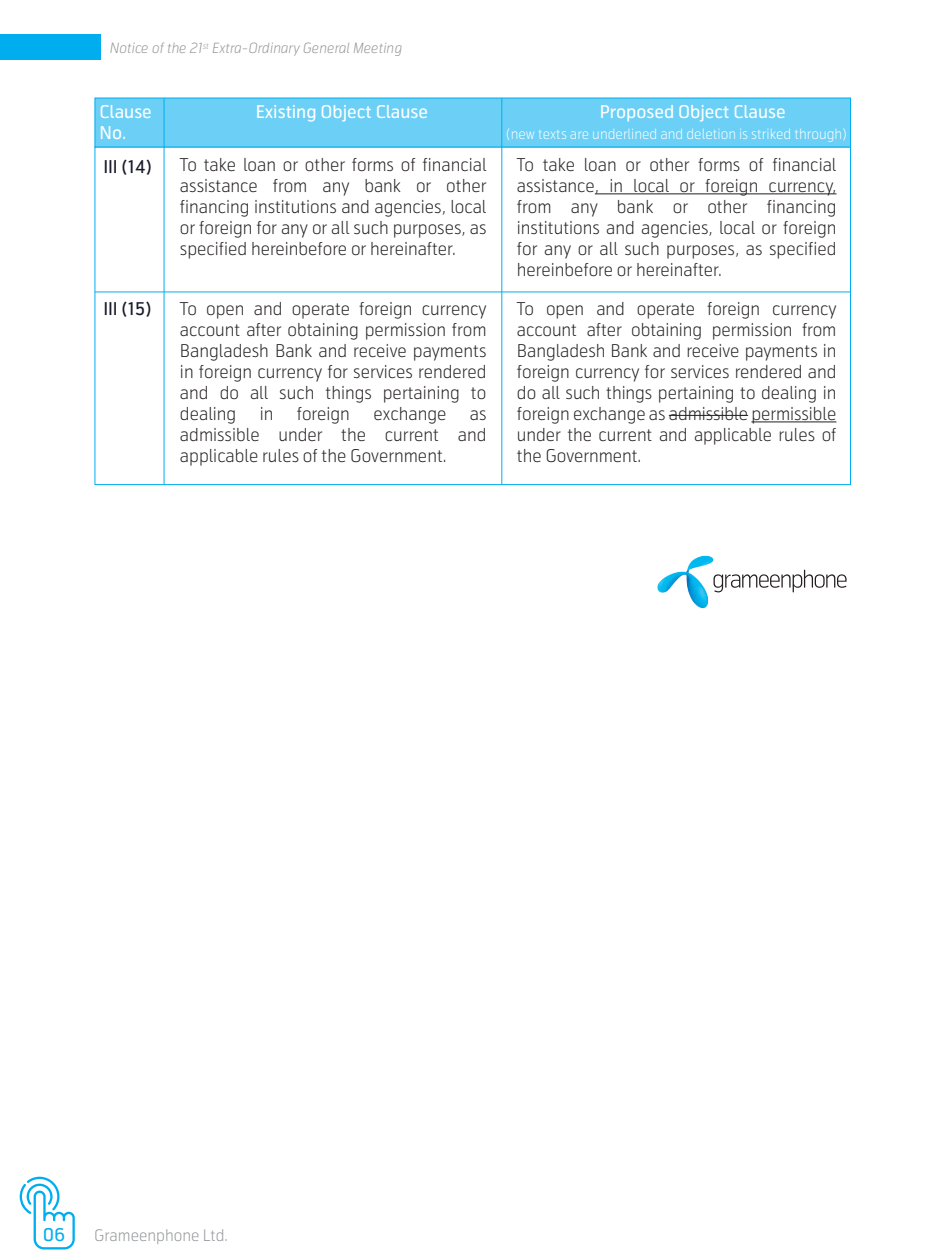
<style>
.page{position:relative;width:945px;height:1260px;background:#fff}
.page>*{position:absolute;margin:0;border:0;box-sizing:border-box;transform-origin:0 0}
.t1{font:300 17.5px/21px "Telenor";color:#231f20;text-align:justify}
.t2{font:17.5px "Telenor";color:#fff}
.t3{font:17.5px "Telenor";color:#191a29}
.t4{font:17.5px "Telenor";color:#00aeef}
.t5{font:300 15.75px "Telenor";color:#939598}
.t6{font:300 14px "Telenor";color:#fff}
.t7{font:italic 300 14px "Telenor";color:#939598}
</style>
<div class="page">
<div style="left:94px;top:98px;width:757px;height:49px;background:#6bcff6;border:1px solid #00aeef"></div>
<hr style="left:95px;top:292px;width:755px;height:1px;background:#00aeef">
<img style="left:657px;top:556px;width:57px;height:53px">
<svg style="left:714px;top:570px;width:133px;height:22px"></svg>
<svg style="left:20px;top:1177px;width:55px;height:73px"></svg>
<div style="left:0;top:34px;width:101px;height:26px;background:#00aeef"></div>
<hr style="left:595px;top:193px;width:241px;height:1px;background:#231f20">
<hr style="left:751px;top:421px;width:85px;height:1px;background:#231f20">
<hr style="left:669px;top:415px;width:79px;height:1px;background:#231f20">
<hr style="left:164px;top:98px;width:1px;height:387px;background:#00aeef">
<hr style="left:501px;top:98px;width:1px;height:387px;background:#00aeef">
<p class="t7" style="left:109px;top:40px;width:294px">Notice of the 21<sup>st</sup> Extra-Ordinary General Meeting</p>
<p class="t2" style="left:100px;top:101px;width:54px">Clause</p>
<p class="t2" style="left:256px;top:101px;width:174px">Existing Object Clause</p>
<p class="t2" style="left:600px;top:101px;width:187px">Proposed Object Clause</p>
<p class="t2" style="left:100px;top:122px;width:28px">No.</p>
<p class="t6" style="left:506px;top:126px;width:343px">(new texts are underlined and deletion is striked through)</p>
<p class="t3" style="left:103px;top:155px;width:50px">III (14)</p>
<p class="t1" style="left:180px;top:155px;width:308px">To take loan or other forms of financial assistance from any bank or other financing institutions and agencies, local or foreign for any or all such purposes, as specified hereinbefore or hereinafter.</p>
<p class="t1" style="left:517px;top:155px;width:321px">To take loan or other forms of financial assistance, in local or foreign currency, from any bank or other financing institutions and agencies, local or foreign for any or all such purposes, as specified hereinbefore or hereinafter.</p>
<p class="t1" style="left:180px;top:299px;width:308px">To open and operate foreign currency account after obtaining permission from Bangladesh Bank and receive payments in foreign currency for services rendered and do all such things pertaining to dealing</p>
<p class="t3" style="left:103px;top:298px;width:50px">III (15)</p>
<p class="t1" style="left:517px;top:299px;width:321px">To open and operate foreign currency account after obtaining permission from Bangladesh Bank and receive payments in foreign currency for services rendered and do all such things pertaining to dealing in foreign exchange as admissible permissible under the current and applicable rules of the Government.</p>
<p class="t1" style="left:260px;top:404px;width:15px">in</p>
<p class="t1" style="left:297px;top:404px;width:55px">foreign</p>
<p class="t1" style="left:373px;top:404px;width:75px">exchange</p>
<p class="t1" style="left:180px;top:404px;width:308px;text-indent:290px">as admissible under the current and applicable rules of the Government.</p>
<p class="t4" style="left:43px;top:1224px;width:24px">06</p>
<p class="t5" style="left:94px;top:1225px;width:135px">Grameenphone Ltd.</p>
</div>
